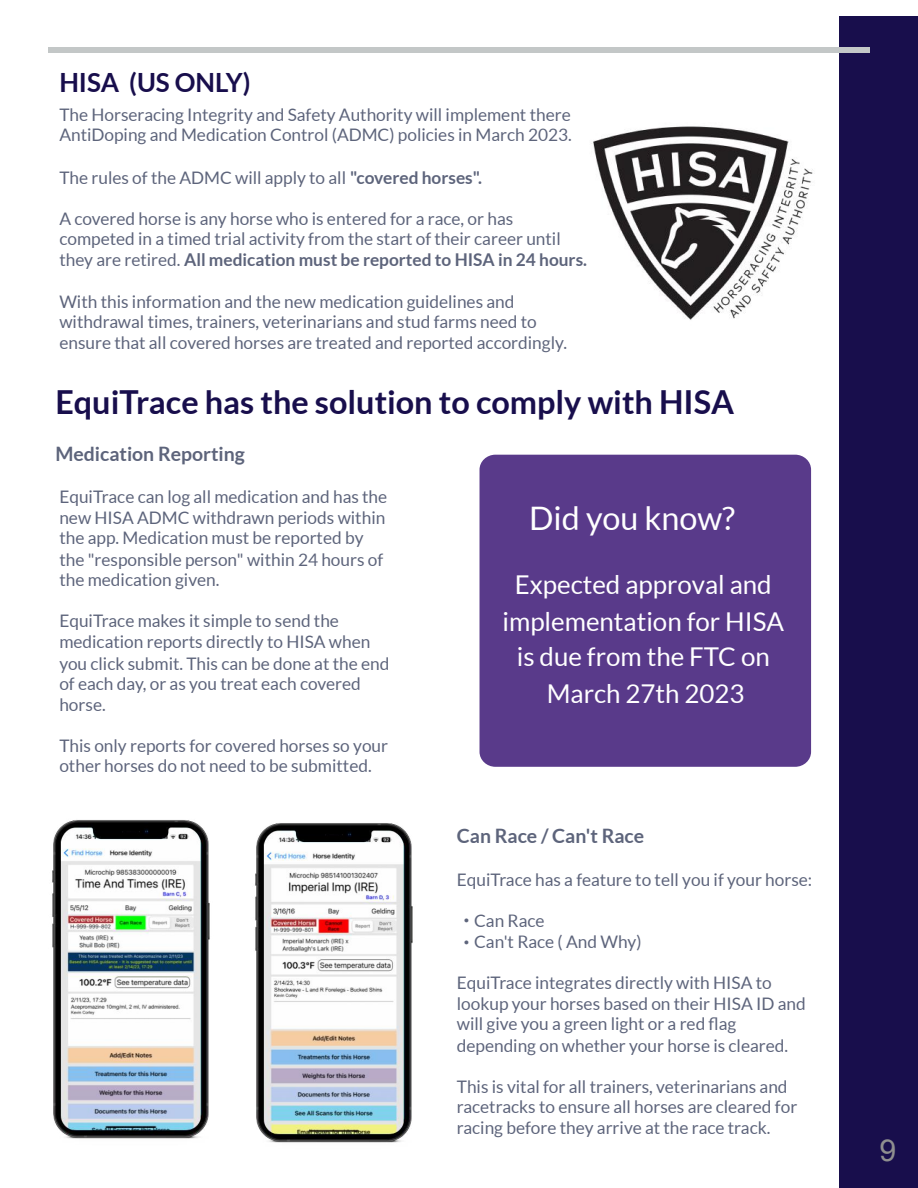
<style>
.page{position:relative;width:918px;height:1188px;background:#fff}
.page>*{position:absolute;margin:0;border:0;box-sizing:border-box;transform-origin:0 0}
.t1{font:700 32.4px "Lato";color:#180e4c}
.t2{font:32.4px "Lato";color:#fff}
.t3{font:30.3px "Arial";color:#8f8f8f}
.t4{font:25.95px/36.3px "Lato";color:#fff;text-align:center}
.t5{font:700 25.95px "Lato";color:#180e4c}
.t6{font:700 19.5px "Lato";color:#5d647b}
.t7{font:17.25px/20.9px "Lato";color:#5d647b}
.s1{font-weight:700}
.s2{font-family:"Arial";font-size:15.6px}
</style>
<div class="page">
<div style="left:839px;top:16px;width:79px;height:1172px;background:#180e4c"></div>
<div style="left:49px;top:47px;width:200px;height:5px;background:#c3c7c7"></div>
<div style="left:249px;top:47px;width:200px;height:5px;background:#c3c7c7"></div>
<div style="left:449px;top:47px;width:200px;height:5px;background:#c3c7c7"></div>
<div style="left:649px;top:47px;width:200px;height:5px;background:#c3c7c7"></div>
<div style="left:849px;top:47px;width:20px;height:5px;background:#c3c7c7"></div>
<img style="left:591px;top:126px;width:222px;height:194px">
<img style="left:52px;top:820px;width:158px;height:319px">
<img style="left:255px;top:823px;width:158px;height:320px">
<div style="left:480px;top:455px;width:331px;height:312px;background:#593a8a;border-radius:15px"></div>
<h3 class="t5" style="left:59px;top:67px;width:193px">HISA (US ONLY)</h3>
<p class="t7" style="left:59px;top:105px;width:514px">The Horseracing Integrity and Safety Authority will implement there<br>AntiDoping and Medication Control (ADMC) policies in March 2023.</p>
<p class="t7" style="left:59px;top:167px;width:424px">The rules of the ADMC will apply to all <span class="s1">"covered horses".</span></p>
<p class="t7" style="left:59px;top:208px;width:529px">A covered horse is any horse who is entered for a race, or has competed in a timed trial activity from the start of their career until they are retired. <span class="s1">All medication must be reported to HISA in 24 hours.</span></p>
<p class="t7" style="left:59px;top:291px;width:509px">With this information and the new medication guidelines and withdrawal times, trainers, veterinarians and stud farms need to ensure that all covered horses are treated and reported accordingly.</p>
<h1 class="t1" style="left:55px;top:383px;width:680px">EquiTrace has the solution to comply with HISA</h1>
<p class="t6" style="left:55px;top:443px;width:191px">Medication Reporting</p>
<p class="t7" style="left:59px;top:487px;width:329px">EquiTrace can log all medication and has the new HISA ADMC withdrawn periods within the app. Medication must be reported by the "responsible person" within 24 hours of the medication given.</p>
<p class="t7" style="left:59px;top:611px;width:332px">EquiTrace makes it simple to send the medication reports directly to HISA when you click submit. This can be done at the end of each day, or as you treat each covered horse.</p>
<p class="t7" style="left:59px;top:735px;width:330px">This only reports for covered horses so your other horses do not need to be submitted.</p>
<h1 class="t2" style="left:529px;top:501px;width:207px">Did you know?</h1>
<h3 class="t4" style="left:502px;top:567px;width:283px">Expected approval and implementation for HISA is due from the FTC on<br>March 27th 2023</h3>
<p class="t6" style="left:457px;top:825px;width:189px">Can Race / Can't Race</p>
<p class="t7" style="left:457px;top:869px;width:357px">EquiTrace has a feature to tell you if your horse:</p>
<p class="t7" style="left:464px;top:910px;width:82px"><span class="s2">•</span> Can Race</p>
<p class="t7" style="left:464px;top:932px;width:179px"><span class="s2">•</span> Can't Race ( And Why)</p>
<p class="t7" style="left:457px;top:973px;width:350px">EquiTrace integrates directly with HISA to lookup your horses based on their HISA ID and will give you a green light or a red fl ag depending on whether your horse is cleared.</p>
<p class="t7" style="left:457px;top:1077px;width:342px">This is vital for all trainers, veterinarians and racetracks to ensure all horses are cleared for racing before they arrive at the race track.</p>
<h2 class="t3" style="left:880px;top:1134px;width:18px">9</h2>
</div>
